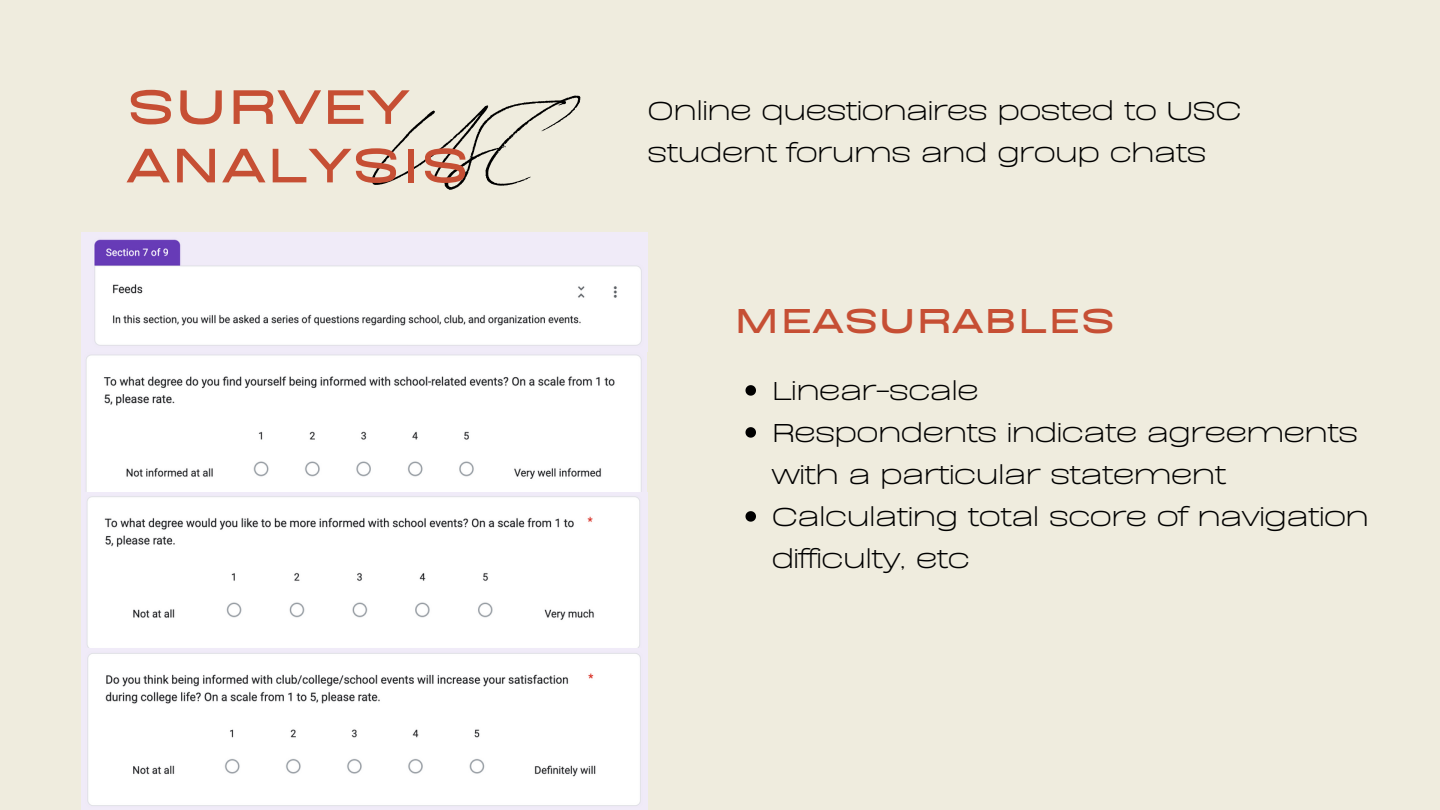
<style>
.page{position:relative;width:1440px;height:810px;background:#efecde}
.page>*{position:absolute;margin:0;border:0;box-sizing:border-box;transform-origin:0 0}
.t1{font:112.4px "Revive 80 Signature";color:#000}
.t2{font:900 56px/58.5px "BD Sans";color:#c64f34}
.t3{font:900 40px "BD Sans";color:#c64f34}
.t4{font:30px/42px "BD Sans";letter-spacing:-.06em;color:#000}
</style>
<div class="page">
<img style="left:81px;top:233px;width:567px;height:259px">
<img style="left:81px;top:492px;width:567px;height:156px">
<img style="left:81px;top:648px;width:567px;height:162px">
<svg style="left:746px;top:385px;width:10px;height:11px"></svg>
<svg style="left:746px;top:427px;width:10px;height:11px"></svg>
<svg style="left:746px;top:511px;width:10px;height:11px"></svg>
<h1 class="t2" style="left:126px;top:70px;width:345px">SURVEY<br>ANALYSIS</h1>
<p class="t4" style="left:647px;top:86px;width:597px">Online questionaires posted to USC student forums and group chats</p>
<h2 class="t1" style="left:379px;top:61px;width:199px">U SC</h2>
<p class="t3" style="left:734px;top:291px;width:383px">MEASURABLES</p>
<p class="t4" style="left:771px;top:366px;width:210px">Linear-scale</p>
<p class="t4" style="left:771px;top:408px;width:589px">Respondents indicate agreements with a particular statement</p>
<p class="t4" style="left:771px;top:492px;width:600px">Calculating total score of navigation difficulty, etc</p>
</div>
